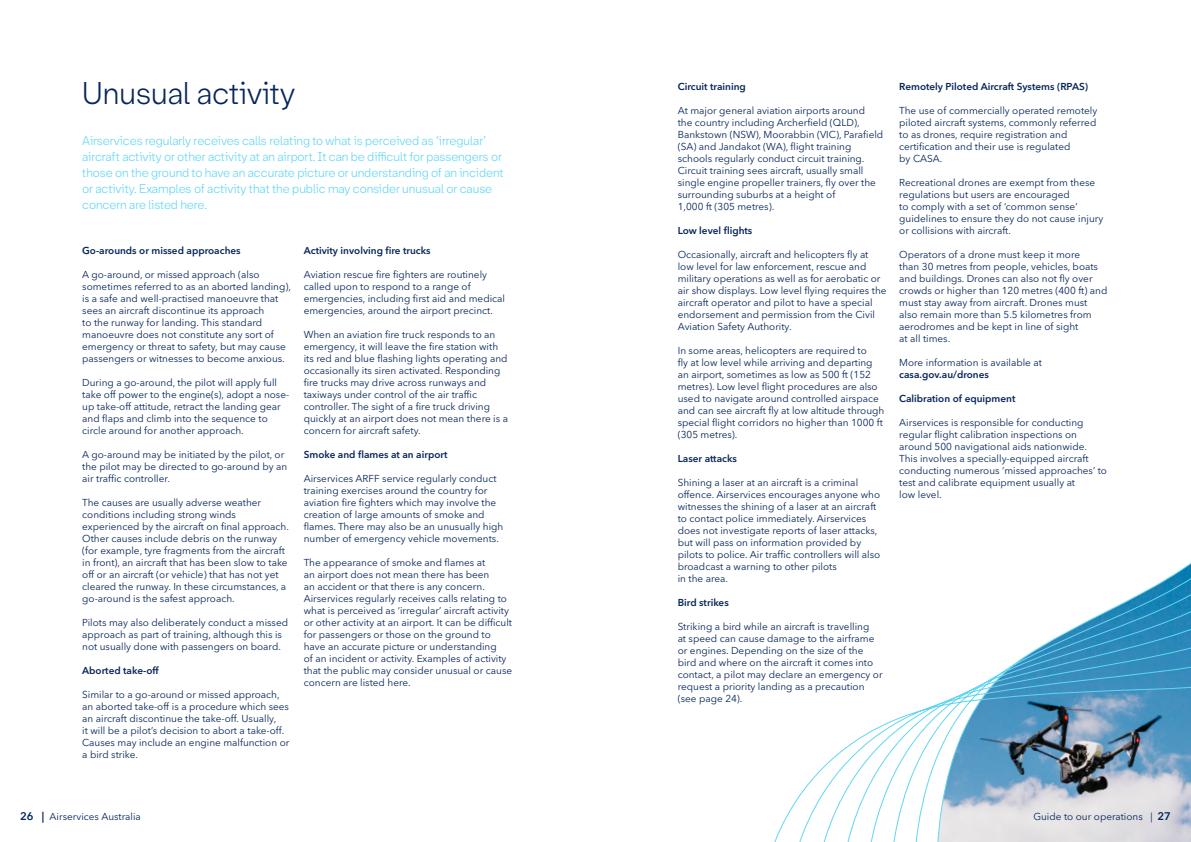
<style>
.page{position:relative;width:1191px;height:842px;background:#fff}
.page>*{position:absolute;margin:0;border:0;box-sizing:border-box;transform-origin:0 0}
.t1{font:30px "Friends";color:#06255b}
.t2{font:12px/16px "Friends";letter-spacing:-.005em;color:#61d6f4}
.t3{font:10px/12px "Avenir Next LT Pro";color:#06255b}
.t4{font:600 10px "Avenir Next LT Pro";color:#06255b}
.s1{font-weight:600;font-size:11px}
</style>
<div class="page">
<svg style="left:774px;top:562px;width:417px;height:280px"></svg>
<h1 class="t1" style="left:82px;top:75px;width:214px">Unusual activity</h1>
<p class="t2" style="left:82px;top:133px;width:423px">Airservices regularly receives calls relating to what is perceived as ‘irregular’ aircraft activity or other activity at an airport. It can be difficult for passengers or those on the ground to have an accurate picture or understanding of an incident or activity. Examples of activity that the public may consider unusual or cause concern are listed here.</p>
<p class="t4" style="left:82px;top:245px;width:160px">Go-arounds or missed approaches</p>
<p class="t3" style="left:82px;top:269px;width:210px">A go-around, or missed approach (also sometimes referred to as an aborted landing), is a safe and well-practised manoeuvre that sees an aircraft discontinue its approach<br>to the runway for landing. This standard manoeuvre does not constitute any sort of emergency or threat to safety, but may cause passengers or witnesses to become anxious.</p>
<p class="t3" style="left:82px;top:377px;width:209px">During a go-around, the pilot will apply full take off power to the engine(s), adopt a nose&shy;up take-off attitude, retract the landing gear and flaps and climb into the sequence to circle around for another approach.</p>
<p class="t3" style="left:82px;top:449px;width:206px">A go-around may be initiated by the pilot, or the pilot may be directed to go-around by an air traffic controller.</p>
<p class="t3" style="left:82px;top:497px;width:208px">The causes are usually adverse weather conditions including strong winds experienced by the aircraft on final approach.<br>Other causes include debris on the runway (for example, tyre fragments from the aircraft in front), an aircraft that has been slow to take off or an aircraft (or vehicle) that has not yet cleared the runway. In these circumstances, a go-around is the safest approach.</p>
<p class="t3" style="left:82px;top:617px;width:207px">Pilots may also deliberately conduct a missed approach as part of training, although this is not usually done with passengers on board.</p>
<p class="t4" style="left:82px;top:665px;width:78px">Aborted take-off</p>
<p class="t3" style="left:82px;top:689px;width:209px">Similar to a go-around or missed approach, an aborted take-off is a procedure which sees an aircraft discontinue the take-off. Usually,<br>it will be a pilot’s decision to abort a take-off.<br>Causes may include an engine malfunction or a bird strike.</p>
<p class="t4" style="left:304px;top:245px;width:128px">Activity involving fire trucks</p>
<p class="t3" style="left:304px;top:269px;width:203px">Aviation rescue fire fighters are routinely called upon to respond to a range of emergencies, including first aid and medical emergencies, around the airport precinct.</p>
<p class="t3" style="left:304px;top:329px;width:206px">When an aviation fire truck responds to an emergency, it will leave the fire station with its red and blue flashing lights operating and occasionally its siren activated. Responding fire trucks may drive across runways and taxiways under control of the air traffic controller. The sight of a fire truck driving quickly at an airport does not mean there is a concern for aircraft safety.</p>
<p class="t4" style="left:304px;top:449px;width:145px">Smoke and flames at an airport</p>
<p class="t3" style="left:304px;top:473px;width:201px">Airservices ARFF service regularly conduct training exercises around the country for aviation fire fighters which may involve the creation of large amounts of smoke and flames. There may also be an unusually high number of emergency vehicle movements.</p>
<p class="t3" style="left:304px;top:557px;width:210px">The appearance of smoke and flames at<br>an airport does not mean there has been<br>an accident or that there is any concern.<br>Airservices regularly receives calls relating to what is perceived as ‘irregular’ aircraft activity or other activity at an airport. It can be difficult for passengers or those on the ground to have an accurate picture or understanding<br>of an incident or activity. Examples of activity that the public may consider unusual or cause concern are listed here.</p>
<p class="t4" style="left:677px;top:80px;width:70px">Circuit training</p>
<p class="t3" style="left:677px;top:104px;width:207px">At major general aviation airports around<br>the country including Archerfield (QLD), Bankstown (NSW), Moorabbin (VIC), Parafield (SA) and Jandakot (WA), flight training schools regularly conduct circuit training.<br>Circuit training sees aircraft, usually small single engine propeller trainers, fly over the surrounding suburbs at a height of<br>1,000 ft (305 metres).</p>
<p class="t4" style="left:677px;top:224px;width:76px">Low level flights</p>
<p class="t3" style="left:677px;top:248px;width:210px">Occasionally, aircraft and helicopters fly at low level for law enforcement, rescue and military operations as well as for aerobatic or air show displays. Low level flying requires the aircraft operator and pilot to have a special endorsement and permission from the Civil Aviation Safety Authority.</p>
<p class="t3" style="left:677px;top:344px;width:208px">In some areas, helicopters are required to<br>fly at low level while arriving and departing an airport, sometimes as low as 500 ft (152 metres). Low level flight procedures are also used to navigate around controlled airspace and can see aircraft fly at low altitude through special flight corridors no higher than 1000 ft (305 metres).</p>
<p class="t4" style="left:677px;top:452px;width:61px">Laser attacks</p>
<p class="t3" style="left:677px;top:476px;width:204px">Shining a laser at an aircraft is a criminal offence. Airservices encourages anyone who witnesses the shining of a laser at an aircraft to contact police immediately. Airservices does not investigate reports of laser attacks, but will pass on information provided by pilots to police. Air traffic controllers will also broadcast a warning to other pilots<br>in the area.</p>
<p class="t4" style="left:677px;top:596px;width:53px">Bird strikes</p>
<p class="t3" style="left:677px;top:620px;width:206px">Striking a bird while an aircraft is travelling<br>at speed can cause damage to the airframe or engines. Depending on the size of the bird and where on the aircraft it comes into contact, a pilot may declare an emergency or request a priority landing as a precaution (see page 24).</p>
<p class="t4" style="left:899px;top:80px;width:190px">Remotely Piloted Aircraft Systems (RPAS)</p>
<p class="t3" style="left:899px;top:104px;width:200px">The use of commercially operated remotely piloted aircraft systems, commonly referred to as drones, require registration and certification and their use is regulated<br>by CASA.</p>
<p class="t3" style="left:899px;top:176px;width:205px">Recreational drones are exempt from these regulations but users are encouraged<br>to comply with a set of ‘common sense’ guidelines to ensure they do not cause injury or collisions with aircraft.</p>
<p class="t3" style="left:899px;top:248px;width:210px">Operators of a drone must keep it more<br>than 30 metres from people, vehicles, boats and buildings. Drones can also not fly over crowds or higher than 120 metres (400 ft) and must stay away from aircraft. Drones must also remain more than 5.5 kilometres from aerodromes and be kept in line of sight<br>at all times.</p>
<p class="t3" style="left:899px;top:356px;width:144px">More information is available at</p>
<p class="t4" style="left:899px;top:368px;width:91px">casa.gov.au/drones</p>
<p class="t4" style="left:899px;top:392px;width:118px">Calibration of equipment</p>
<p class="t3" style="left:899px;top:416px;width:209px">Airservices is responsible for conducting regular flight calibration inspections on around 500 navigational aids nationwide.<br>This involves a specially-equipped aircraft conducting numerous ‘missed approaches’ to test and calibrate equipment usually at<br>low level.</p>
<p class="t3" style="left:20px;top:810px;width:122px"><span class="s1">26 |</span> Airservices Australia</p>
<p class="t3" style="left:1033px;top:811px;width:139px">Guide to our operations | <span class="s1">27</span></p>
</div>
